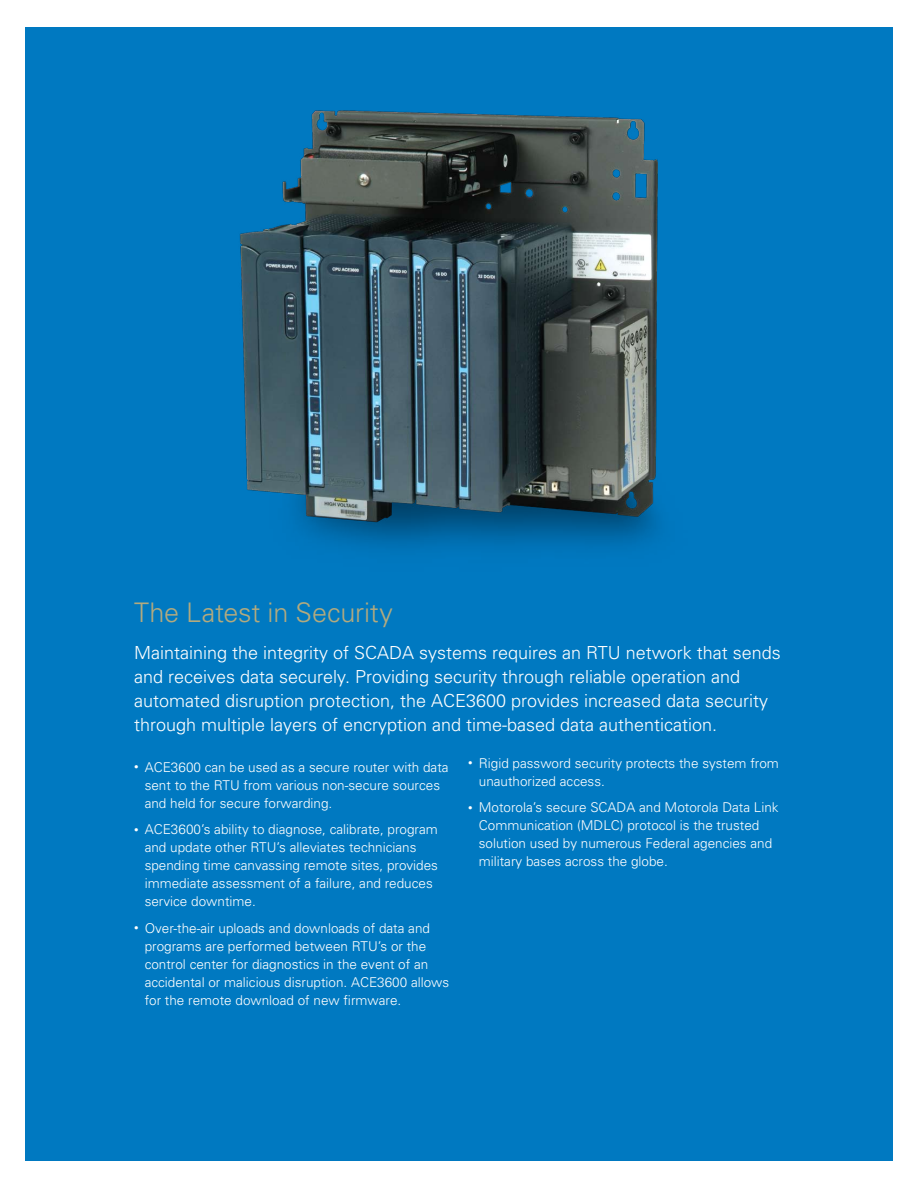
<style>
.page{position:relative;width:918px;height:1188px;background:#fff}
.page>*{position:absolute;margin:0;border:0;box-sizing:border-box;transform-origin:0 0}
.t1{font:300 27px "Univers";letter-spacing:-.005em;color:#b3aa7e}
.t2{font:300 18px/24px "Univers";color:#fff}
.t3{font:300 13.5px/18px "Univers";color:#fff}
.s1{font-size:9px}
</style>
<div class="page">
<div style="left:26px;top:27px;width:867px;height:1134px;background:#0079c1"></div>
<img style="left:240px;top:110px;width:419px;height:439px">
<h1 class="t1" style="left:134px;top:596px;width:260px">The Latest in Security</h1>
<p class="t2" style="left:134px;top:640px;width:648px">Maintaining the integrity of SCADA systems requires an RTU network that sends and receives data securely. Providing security through reliable operation and automated disruption protection, the ACE3600 provides increased data security through multiple layers of encryption and time-based data authentication.</p>
<p class="t3" style="left:145px;top:757px;width:305px;text-indent:-11px"><span class="s1">•</span> ACE3600 can be used as a secure router with data sent to the RTU from various non-secure sources and held for secure forwarding.</p>
<p class="t3" style="left:145px;top:820px;width:295px;text-indent:-11px"><span class="s1">•</span> ACE3600’s ability to diagnose, calibrate, program and update other RTU’s alleviates technicians spending time canvassing remote sites, provides immediate assessment of a failure, and reduces service downtime.</p>
<p class="t3" style="left:145px;top:918px;width:306px;text-indent:-11px"><span class="s1">•</span> Over-the-air uploads and downloads of data and programs are performed between RTU’s or the control center for diagnostics in the event of an accidental or malicious disruption. ACE3600 allows for the remote download of new firmware.</p>
<p class="t3" style="left:479px;top:754px;width:302px;text-indent:-11px"><span class="s1">•</span> Rigid password security protects the system from unauthorized access.</p>
<p class="t3" style="left:479px;top:798px;width:301px;text-indent:-11px"><span class="s1">•</span> Motorola’s secure SCADA and Motorola Data Link Communication (MDLC) protocol is the trusted solution used by numerous Federal agencies and military bases across the globe.</p>
</div>
